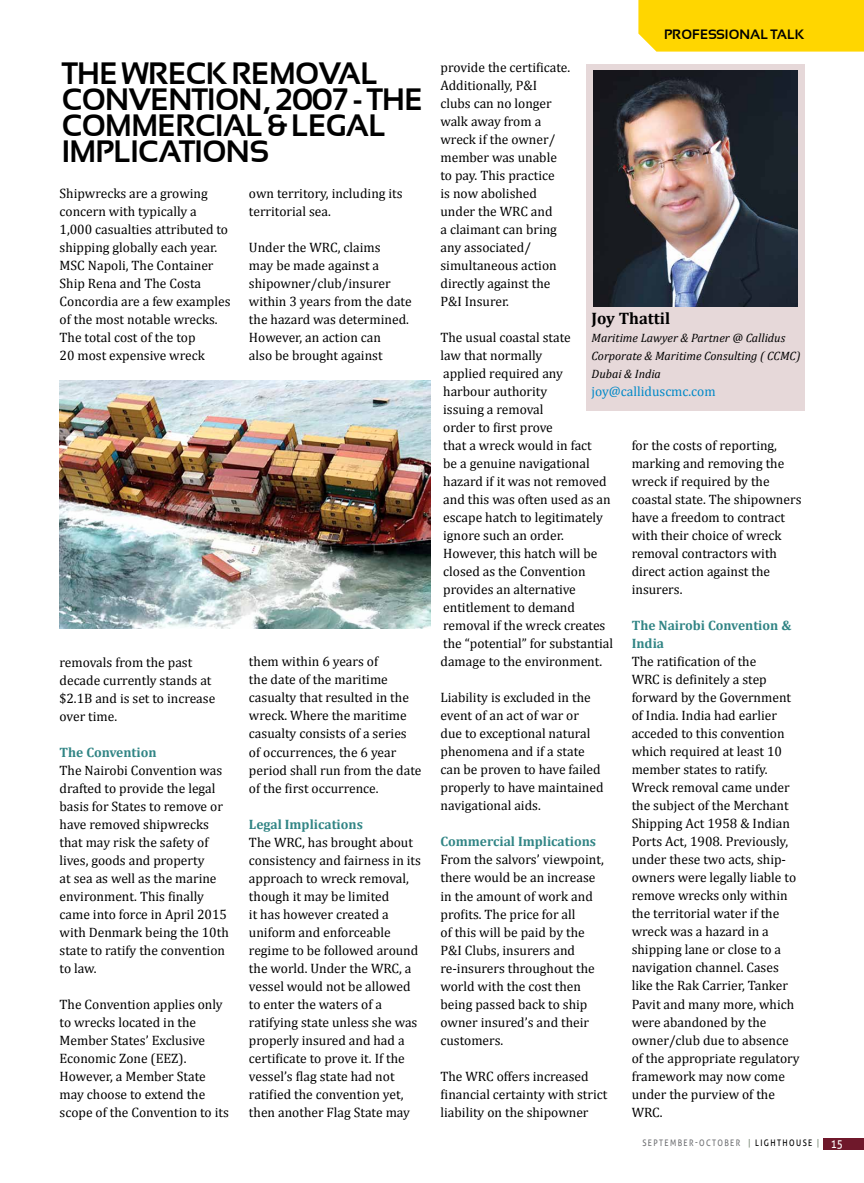
<style>
.page{position:relative;width:864px;height:1183px;background:#fff}
.page>*{position:absolute;margin:0;border:0;box-sizing:border-box;transform-origin:0 0}
.t1{font:700 30.75px/26px "Sansation";letter-spacing:-.02em;color:#000}
.t2{font:700 16.65px "Cambria";color:#000}
.t3{font:13.65px/18px "Cambria";color:#000}
.t4{font:700 13.65px/18px "Cambria";color:#318585}
.t5{font:13.65px "Cambria";color:#0089c8}
.t6{font:700 13.5px "Sansation";color:#000}
.t7{font:italic 12.15px/18px "Cambria";color:#000}
.t8{font:9px "Aller";letter-spacing:.18em;color:#717275;scale:.85 1}
.s1{color:#748370}
.s2{color:#000}
.s3{font-size:12px;color:#fff}
</style>
<div class="page">
<div style="left:823px;top:1137px;width:40px;height:11px;background:#6f182b"></div>
<div style="left:638px;top:0;width:225px;height:52px;background:#ffd600"></div>
<div style="left:585px;top:64px;width:219px;height:346px;background:#e6d8d9"></div>
<img style="left:593px;top:70px;width:203px;height:236px">
<img style="left:60px;top:381px;width:370px;height:247px">
<h1 class="t1" style="left:62px;top:60px;width:362px">THE WRECK REMOVAL<br>CONVENTION, 2007 - THE<br>COMMERCIAL &amp; LEGAL<br>IMPLICATIONS</h1>
<p class="t3" style="left:60px;top:184px;width:172px">Shipwrecks are a growing concern with typically a<br>1,000 casualties attributed to shipping globally each year.<br>MSC Napoli, The Container<br>Ship Rena and The Costa<br>Concordia are a few examples of the most notable wrecks.<br>The total cost of the top<br>20 most expensive wreck</p>
<p class="t3" style="left:249px;top:184px;width:155px">own territory, including its territorial sea.</p>
<p class="t3" style="left:249px;top:238px;width:164px">Under the WRC, claims<br>may be made against a shipowner/club/insurer within 3 years from the date the hazard was determined.<br>However, an action can<br>also be brought against</p>
<p class="t3" style="left:60px;top:652px;width:157px">removals from the past decade currently stands at $2.1B and is set to increase over time.</p>
<p class="t4" style="left:60px;top:742px;width:98px">The Convention</p>
<p class="t3" style="left:60px;top:760px;width:171px">The Nairobi Convention was drafted to provide the legal basis for States to remove or have removed shipwrecks that may risk the safety of lives, goods and property<br>at sea as well as the marine environment. This finally came into force in April 2015 with Denmark being the 10th state to ratify the convention to law.</p>
<p class="t3" style="left:60px;top:994px;width:171px">The Convention applies only to wrecks located in the<br>Member States’ Exclusive<br>Economic Zone (EEZ).<br>However, a Member State may choose to extend the scope of the Convention to its</p>
<p class="t3" style="left:249px;top:652px;width:174px">them within 6 years of<br>the date of the maritime casualty that resulted in the wreck. Where the maritime casualty consists of a series of occurrences, the 6 year period shall run from the date of the first occurrence.</p>
<p class="t4" style="left:249px;top:814px;width:115px">Legal Implications</p>
<p class="t3" style="left:249px;top:832px;width:173px">The WRC, has brought about consistency and fairness in its approach to wreck removal, though it may be limited<br>it has however created a uniform and enforceable regime to be followed around the world. Under the WRC, a vessel would not be allowed to enter the waters of a ratifying state unless she was properly insured and had a certificate to prove it. If the vessel’s flag state had not ratified the convention yet, then another Flag State may</p>
<p class="t6" style="left:663px;top:27px;width:142px">PROFESSIONAL TALK</p>
<p class="t3" style="left:440px;top:58px;width:131px">provide the certificate.<br>Additionally, P&amp;I clubs can no longer walk away from a wreck if the owner/ member was unable to pay. This practice<br>is now abolished under the WRC and<br>a claimant can bring any associated/ simultaneous action directly against the<br>P&amp;I Insurer.</p>
<p class="t3" style="left:440px;top:328px;width:174px">The usual coastal state<br>law that normally<br>applied required any<br>harbour authority<br>issuing a removal<br>order to first prove<br>that a wreck would in fact<br>be a genuine navigational hazard if it was not removed and this was often used as an escape hatch to legitimately ignore such an order.<br>However, this hatch will be closed as the Convention provides an alternative entitlement to demand removal if the wreck creates the “potential” for substantial damage to the environment.</p>
<p class="t3" style="left:440px;top:688px;width:164px">Liability is excluded in the event of an act of war or due to exceptional natural phenomena and if a state can be proven to have failed properly to have maintained navigational aids.</p>
<p class="t4" style="left:440px;top:832px;width:157px">Commercial Implications</p>
<p class="t3" style="left:440px;top:850px;width:165px">From the salvors’ viewpoint, there would be an increase in the amount of work and profits. The price for all<br>of this will be paid by the<br>P&amp;I Clubs, insurers and re-insurers throughout the world with the cost then being passed back to ship owner insured’s and their customers.</p>
<p class="t3" style="left:440px;top:1066px;width:168px">The WRC offers increased financial certainty with strict liability on the shipowner</p>
<p class="t2" style="left:591px;top:308px;width:80px">Joy Thattil</p>
<p class="t7" style="left:591px;top:329px;width:210px">Maritime Lawyer &amp; Partner @ Callidus<br>Corporate &amp; Maritime Consulting ( CCMC)<br>Dubai &amp; India</p>
<p class="t5" style="left:591px;top:383px;width:125px">joy@calliduscmc.com</p>
<p class="t3" style="left:631px;top:436px;width:171px">for the costs of reporting, marking and removing the wreck if required by the coastal state. The shipowners have a freedom to contract with their choice of wreck removal contractors with direct action against the insurers.</p>
<p class="t4" style="left:631px;top:616px;width:161px">The Nairobi Convention &amp;<br>India</p>
<p class="t3" style="left:631px;top:652px;width:169px">The ratification of the<br>WRC is definitely a step forward by the Government of India. India had earlier acceded to this convention which required at least 10 member states to ratify.<br>Wreck removal came under the subject of the Merchant<br>Shipping Act 1958 &amp; Indian<br>Ports Act, 1908. Previously, under these two acts, ship&shy;owners were legally liable to remove wrecks only within the territorial water if the wreck was a hazard in a shipping lane or close to a navigation channel. Cases like the Rak Carrier, Tanker<br>Pavit and many more, which were abandoned by the owner/club due to absence of the appropriate regulatory framework may now come under the purview of the<br>WRC.</p>
<p class="t8" style="left:642px;top:1137px;width:237px">SEPTEMBER-OCTOBER <span class="s1">|</span> <span class="s2">LIGHTHOUSE</span> <span class="s1">|</span> <span class="s3">15</span></p>
</div>
